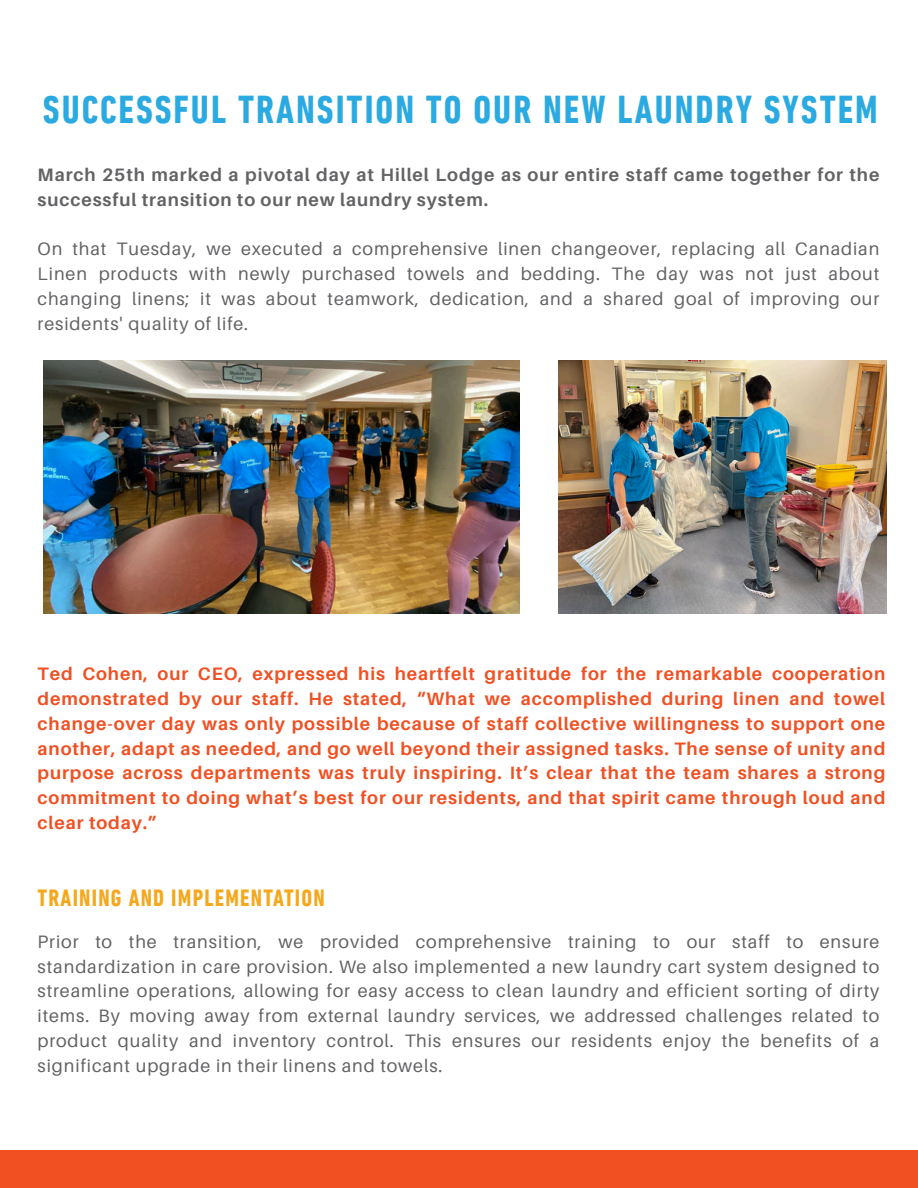
<style>
.page{position:relative;width:918px;height:1188px;background:#fff}
.page>*{position:absolute;margin:0;border:0;box-sizing:border-box;transform-origin:0 0}
.t1{font:700 condensed 39.75px "DIN Next LT Pro";letter-spacing:.05em;color:#2baae1}
.t2{font:700 condensed 24px "DIN Next LT Pro";letter-spacing:.05em;color:#f5a81c}
.t3{font:18px/24.8px "Aileron";letter-spacing:.05em;color:#636366;text-align:justify}
.t4{font:700 18px/24.8px "Aileron";letter-spacing:.05em;color:#f05022;text-align:justify}
.t5{font:700 18px/24.8px "Aileron";letter-spacing:.05em;color:#636366}
</style>
<div class="page">
<div style="left:0;top:1150px;width:918px;height:38px;background:#f05022"></div>
<img style="left:43px;top:360px;width:476px;height:253px">
<img style="left:558px;top:360px;width:329px;height:253px">
<h1 class="t1" style="left:43px;top:93px;width:836px">SUCCESSFUL TRANSITION TO OUR NEW LAUNDRY SYSTEM</h1>
<h3 class="t5" style="left:38px;top:162px;width:843px">March 25th marked a pivotal day at Hillel Lodge as our entire staff came together for the successful transition to our new laundry system.</h3>
<p class="t3" style="left:38px;top:236px;width:843px">On that Tuesday, we executed a comprehensive linen changeover, replacing all Canadian Linen products with newly purchased towels and bedding. The day was not just about changing linens; it was about teamwork, dedication, and a shared goal of improving our residents' quality of life.</p>
<p class="t4" style="left:38px;top:661px;width:849px">Ted Cohen, our CEO, expressed his heartfelt gratitude for the remarkable cooperation demonstrated by our staff. He stated, “What we accomplished during linen and towel change-over day was only possible because of staff collective willingness to support one another, adapt as needed, and go well beyond their assigned tasks. The sense of unity and purpose across departments was truly inspiring. It’s clear that the team shares a strong commitment to doing what’s best for our residents, and that spirit came through loud and clear today.”</p>
<p class="t2" style="left:38px;top:888px;width:289px">TRAINING AND IMPLEMENTATION</p>
<h3 class="t3" style="left:38px;top:929px;width:843px">Prior to the transition, we provided comprehensive training to our staff to ensure standardization in care provision. We also implemented a new laundry cart system designed to streamline operations, allowing for easy access to clean laundry and efficient sorting of dirty items. By moving away from external laundry services, we addressed challenges related to product quality and inventory control. This ensures our residents enjoy the benefits of a significant upgrade in their linens and towels.</h3>
</div>
